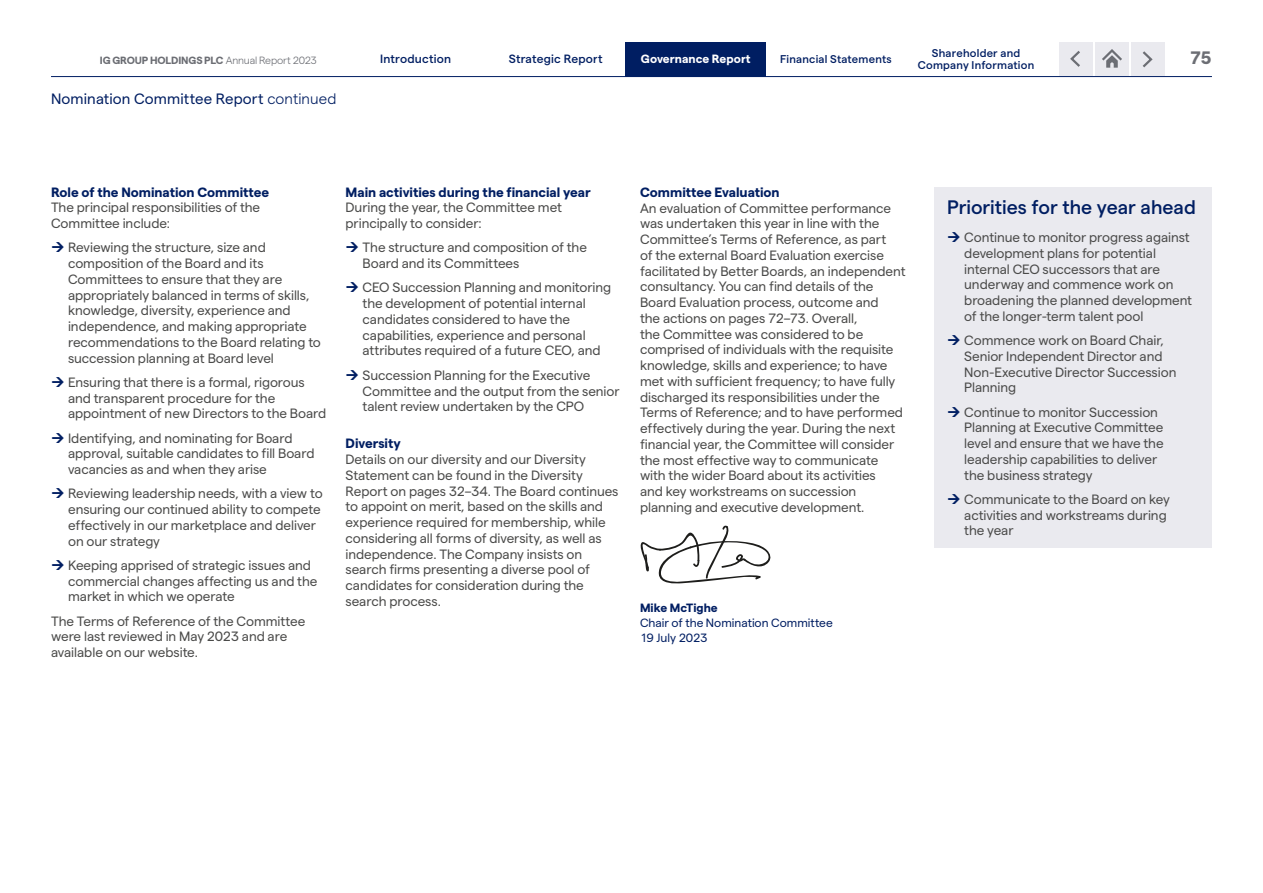
<style>
.page{position:relative;width:1263px;height:893px;background:#fff}
.page>*{position:absolute;margin:0;border:0;box-sizing:border-box;transform-origin:0 0}
.t1{font:500 19.5px "Matter IGTF";color:#001e62}
.t2{font:700 18px "Matter IGTF";color:#6c6e74}
.t3{font:15px "Matter IGTF";letter-spacing:.01em;color:#001e62}
.t4{font:13.5px/15.8px "Matter IGTF";letter-spacing:-.005em;color:#4a4a49}
.t5{font:700 13.5px "Matter IGTF";letter-spacing:-.005em;color:#001e62}
.t6{font:12px/15px "Matter IGTF";color:#001e62}
.t7{font:500 12px "Matter IGTF";letter-spacing:.015em;color:#001e62}
.t8{font:700 12px "Matter IGTF";color:#fff}
.t9{font:700 12px "Matter IGTF";color:#001e62}
.t10{font:500 11.25px "Matter IGTF";letter-spacing:.02em;color:#001e62}
.t11{font:700 10.5px "Matter IGTF";letter-spacing:-.01em;color:#6c6e74}
.s1{font-weight:300}
</style>
<div class="page">
<div style="left:626px;top:42px;width:140px;height:34px;background:#001e62"></div>
<hr style="left:51px;top:76px;width:1161px;height:1px;background:#001e62">
<svg style="left:640px;top:525px;width:131px;height:59px"></svg>
<div style="left:934px;top:187px;width:278px;height:361px;background:#eaeaef"></div>
<div style="left:1095px;top:43px;width:34px;height:33px;background:#eaeaef"></div>
<svg style="left:1102px;top:49px;width:20px;height:19px"></svg>
<div style="left:1059px;top:43px;width:33px;height:33px;background:#eaeaef"></div>
<svg style="left:1070px;top:51px;width:10px;height:16px"></svg>
<div style="left:1131px;top:43px;width:34px;height:33px;background:#eaeaef"></div>
<svg style="left:1142px;top:51px;width:11px;height:17px"></svg>
<p class="t10" style="left:932px;top:45px;width:90px">Shareholder and</p>
<p class="t7" style="left:380px;top:50px;width:72px">Introduction</p>
<p class="t7" style="left:509px;top:50px;width:95px">Strategic Report</p>
<p class="t8" style="left:641px;top:50px;width:111px">Governance Report</p>
<p class="t10" style="left:780px;top:51px;width:113px">Financial Statements</p>
<p class="t11" style="left:100px;top:52px;width:219px">IG GROUP HOLDINGS PLC <span class="s1">Annual Report 2023</span></p>
<p class="t10" style="left:918px;top:57px;width:118px">Company Information</p>
<h2 class="t2" style="left:1190px;top:44px;width:24px">75</h2>
<p class="t3" style="left:51px;top:88px;width:287px">Nomination Committee Report <span class="s1">continued</span></p>
<p class="t5" style="left:51px;top:182px;width:220px">Role of the Nomination Committee</p>
<p class="t4" style="left:51px;top:199px;width:211px">The principal responsibilities of the<br>Committee include:</p>
<p class="t4" style="left:68px;top:239px;width:254px">Reviewing the structure, size and composition of the Board and its Committees to ensure that they are appropriately balanced in terms of skills, knowledge, diversity, experience and independence, and making appropriate recommendations to the Board relating to succession planning at Board level</p>
<p class="t4" style="left:68px;top:373px;width:260px">Ensuring that there is a formal, rigorous and transparent procedure for the appointment of new Directors to the Board</p>
<p class="t4" style="left:68px;top:429px;width:248px">Identifying, and nominating for Board approval, suitable candidates to fill Board vacancies as and when they arise</p>
<p class="t4" style="left:68px;top:485px;width:256px">Reviewing leadership needs, with a view to ensuring our continued ability to compete effectively in our marketplace and deliver on our strategy</p>
<p class="t4" style="left:68px;top:556px;width:251px">Keeping apprised of strategic issues and commercial changes affecting us and the market in which we operate</p>
<p class="t4" style="left:51px;top:612px;width:256px">The Terms of Reference of the Committee were last reviewed in May 2023 and are available on our website.</p>
<p class="t5" style="left:346px;top:182px;width:247px">Main activities during the financial year</p>
<p class="t4" style="left:346px;top:199px;width:218px">During the year, the Committee met principally to consider:</p>
<p class="t4" style="left:363px;top:239px;width:226px">The structure and composition of the<br>Board and its Committees</p>
<p class="t4" style="left:363px;top:279px;width:250px">CEO Succession Planning and monitoring the development of potential internal candidates considered to have the capabilities, experience and personal attributes required of a future CEO, and</p>
<p class="t4" style="left:363px;top:366px;width:259px">Succession Planning for the Executive<br>Committee and the output from the senior talent review undertaken by the CPO</p>
<p class="t5" style="left:346px;top:433px;width:57px">Diversity</p>
<p class="t4" style="left:346px;top:450px;width:274px">Details on our diversity and our Diversity Statement can be found in the Diversity Report on pages 32–34. The Board continues to appoint on merit, based on the skills and experience required for membership, while considering all forms of diversity, as well as independence. The Company insists on search firms presenting a diverse pool of candidates for consideration during the search process.</p>
<p class="t5" style="left:640px;top:182px;width:141px">Committee Evaluation</p>
<p class="t4" style="left:640px;top:199px;width:267px">An evaluation of Committee performance was undertaken this year in line with the Committee’s Terms of Reference, as part<br>of the external Board Evaluation exercise facilitated by Better Boards, an independent consultancy. You can find details of the Board Evaluation process, outcome and<br>the actions on pages 72–73. Overall,<br>the Committee was considered to be comprised of individuals with the requisite knowledge, skills and experience; to have met with sufficient frequency; to have fully discharged its responsibilities under the Terms of Reference; and to have performed effectively during the year. During the next financial year, the Committee will consider the most effective way to communicate with the wider Board about its activities<br>and key workstreams on succession planning and executive development.</p>
<p class="t9" style="left:640px;top:599px;width:79px">Mike McTighe</p>
<p class="t6" style="left:640px;top:614px;width:194px">Chair of the Nomination Committee<br>19 July 2023</p>
<h1 class="t1" style="left:947px;top:192px;width:250px">Priorities for the year ahead</h1>
<p class="t4" style="left:964px;top:228px;width:229px">Continue to monitor progress against development plans for potential internal CEO successors that are underway and commence work on broadening the planned development of the longer-term talent pool</p>
<p class="t4" style="left:964px;top:331px;width:214px">Commence work on Board Chair,<br>Senior Independent Director and<br>Non-Executive Director Succession<br>Planning</p>
<p class="t4" style="left:964px;top:403px;width:201px">Continue to monitor Succession<br>Planning at Executive Committee level and ensure that we have the leadership capabilities to deliver the business strategy</p>
<p class="t4" style="left:964px;top:490px;width:207px">Communicate to the Board on key activities and workstreams during the year</p>
</div>
